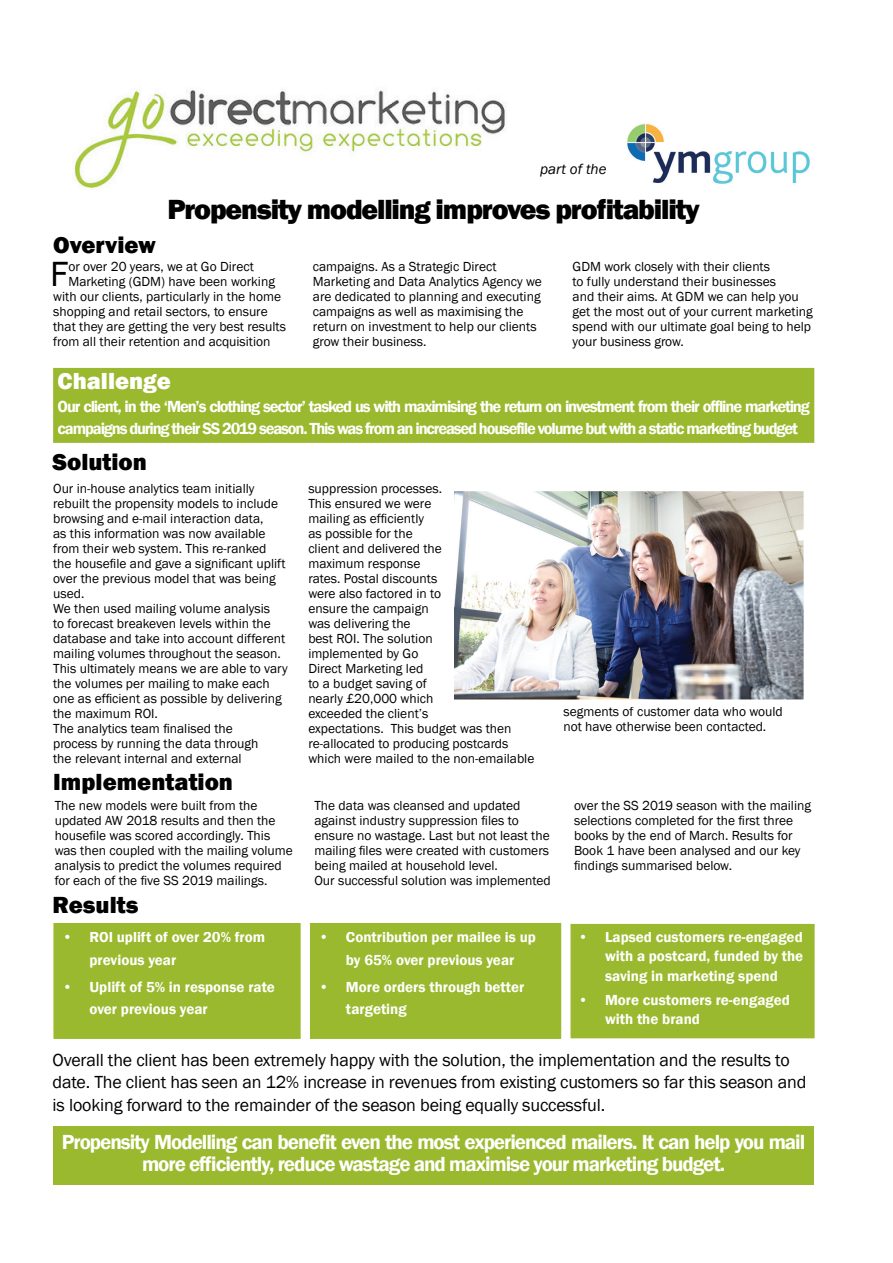
<style>
.page{position:relative;width:893px;height:1263px;background:#fff}
.page>*{position:absolute;margin:0;border:0;box-sizing:border-box;transform-origin:0 0}
.t1{font:36px "Franklin Gothic";color:#000}
.t2{font:800 28.5px "Franklin Gothic";letter-spacing:-.04em;color:#000}
.t3{font:800 24px "Franklin Gothic";color:#000}
.t4{font:800 24px "Franklin Gothic";color:#fff}
.t5{font:600 21px/22.5px "Franklin Gothic";letter-spacing:-.05em;color:#fff;text-align:center}
.t6{font:18px/22.5px "Franklin Gothic";letter-spacing:-.01em;color:#000}
.t7{font:600 16.5px/22.5px "Franklin Gothic";letter-spacing:-.07em;color:#fff}
.t8{font:600 15px/22.5px "Franklin Gothic";color:#fff}
.t9{font:italic 15px "Franklin Gothic";color:#000}
.t10{font:13.5px/15px "Franklin Gothic";color:#000}
</style>
<div class="page">
<img style="left:627px;top:124px;width:183px;height:60px">
<div style="left:55px;top:370px;width:757px;height:71px;background:#9bb92e"></div>
<div style="left:53px;top:368px;width:761px;height:75px;border:4px solid #9bb92e"></div>
<div style="left:58px;top:927px;width:238px;height:107px;background:#9bb92e"></div>
<div style="left:53px;top:923px;width:248px;height:116px;border:9px solid #9bb92e"></div>
<img style="left:74px;top:89px;width:433px;height:99px">
<img style="left:455px;top:493px;width:347px;height:205px">
<div style="left:446px;top:484px;width:365px;height:223px;border:8px solid #fff"></div>
<div style="left:314px;top:927px;width:243px;height:107px;background:#9bb92e"></div>
<div style="left:310px;top:923px;width:251px;height:116px;border:9px solid #9bb92e"></div>
<div style="left:574px;top:928px;width:237px;height:106px;background:#9bb92e"></div>
<div style="left:570px;top:924px;width:245px;height:114px;border:8px solid #9bb92e"></div>
<div style="left:53px;top:1126px;width:761px;height:58px;background:#9bb92e"></div>
<p class="t9" style="left:540px;top:160px;width:68px">part of the</p>
<p class="t2" style="left:167px;top:191px;width:534px">Propensity modelling improves profitability</p>
<p class="t3" style="left:53px;top:229px;width:104px">Overview</p>
<p class="t1" style="left:50px;top:252px;width:20px">F</p>
<p class="t10" style="left:68px;top:259px;width:187px">or over 20 years, we at Go Direct</p>
<p class="t10" style="left:68px;top:274px;width:208px">Marketing (GDM) have been working</p>
<p class="t10" style="left:53px;top:289px;width:229px">with our clients, particularly in the home</p>
<p class="t10" style="left:53px;top:304px;width:216px">shopping and retail sectors, to ensure</p>
<p class="t10" style="left:53px;top:319px;width:234px">that they are getting the very best results</p>
<p class="t10" style="left:53px;top:334px;width:219px">from all their retention and acquisition</p>
<p class="t10" style="left:313px;top:259px;width:231px">campaigns. As a Strategic Direct Marketing and Data Analytics Agency we are dedicated to planning and executing campaigns as well as maximising the return on investment to help our clients grow their business.</p>
<p class="t10" style="left:573px;top:259px;width:242px">GDM work closely with their clients<br>to fully understand their businesses<br>and their aims. At GDM we can help you get the most out of your current marketing spend with our ultimate goal being to help your business grow.</p>
<p class="t4" style="left:58px;top:366px;width:115px">Challenge</p>
<p class="t7" style="left:58px;top:395px;width:754px">Our client, in the ‘Men’s clothing sector’ tasked us with maximising the return on investment from their offline marketing campaigns during their SS 2019 season. This was from an increased housefile volume but with a static marketing budget</p>
<p class="t3" style="left:53px;top:446px;width:96px">Solution</p>
<p class="t10" style="left:53px;top:481px;width:234px">Our in-house analytics team initially rebuilt the propensity models to include browsing and e-mail interaction data,<br>as this information was now available from their web system. This re-ranked the housefile and gave a significant uplift over the previous model that was being used.</p>
<p class="t10" style="left:53px;top:601px;width:236px">We then used mailing volume analysis<br>to forecast breakeven levels within the database and take into account different mailing volumes throughout the season.<br>This ultimately means we are able to vary the volumes per mailing to make each one as efficient as possible by delivering the maximum ROI.</p>
<p class="t10" style="left:53px;top:721px;width:207px">The analytics team finalised the process by running the data through the relevant internal and external</p>
<p class="t3" style="left:53px;top:767px;width:181px">Implementation</p>
<p class="t10" style="left:308px;top:481px;width:228px">suppression processes.<br>This ensured we were<br>mailing as efficiently<br>as possible for the<br>client and delivered the<br>maximum response<br>rates. Postal discounts<br>were also factored in to<br>ensure the campaign<br>was delivering the<br>best ROI. The solution<br>implemented by Go<br>Direct Marketing led<br>to a budget saving of<br>nearly £20,000 which<br>exceeded the client’s<br>expectations. This budget was then re-allocated to producing postcards which were mailed to the non-emailable</p>
<p class="t10" style="left:55px;top:798px;width:240px">The new models were built from the updated AW 2018 results and then the housefile was scored accordingly. This was then coupled with the mailing volume analysis to predict the volumes required for each of the five SS 2019 mailings.</p>
<p class="t10" style="left:314px;top:798px;width:237px">The data was cleansed and updated against industry suppression files to ensure no wastage. Last but not least the mailing files were created with customers being mailed at household level.</p>
<p class="t10" style="left:314px;top:873px;width:238px">Our successful solution was implemented</p>
<p class="t3" style="left:53px;top:889px;width:87px">Results</p>
<p class="t8" style="left:89px;top:926px;width:177px;text-indent:-27px">• ROI uplift of over 20% from previous year</p>
<p class="t8" style="left:89px;top:976px;width:187px;text-indent:-27px">• Uplift of 5% in response rate over previous year</p>
<p class="t8" style="left:319px;top:926px;width:219px;text-align:center">• Contribution per mailee is up by 65% over previous year</p>
<p class="t8" style="left:346px;top:976px;width:180px;text-indent:-27px">• More orders through better targeting</p>
<p class="t10" style="left:563px;top:705px;width:221px">segments of customer data who would not have otherwise been contacted.</p>
<p class="t10" style="left:574px;top:798px;width:238px">over the SS 2019 season with the mailing selections completed for the first three books by the end of March. Results for Book 1 have been analysed and our key findings summarised below.</p>
<p class="t8" style="left:605px;top:927px;width:200px;line-height:19.5px;text-align:justify;text-indent:-27px">• Lapsed customers re-engaged with a postcard, funded by the saving in marketing spend</p>
<p class="t8" style="left:605px;top:990px;width:186px;line-height:19.5px;text-indent:-27px">• More customers re-engaged with the brand</p>
<p class="t6" style="left:53px;top:1049px;width:755px">Overall the client has been extremely happy with the solution, the implementation and the results to date. The client has seen an 12% increase in revenues from existing customers so far this season and is looking forward to the remainder of the season being equally successful.</p>
<p class="t5" style="left:62px;top:1131px;width:745px">Propensity Modelling can benefit even the most experienced mailers. It can help you mail more efficiently, reduce wastage and maximise your marketing budget.</p>
</div>
